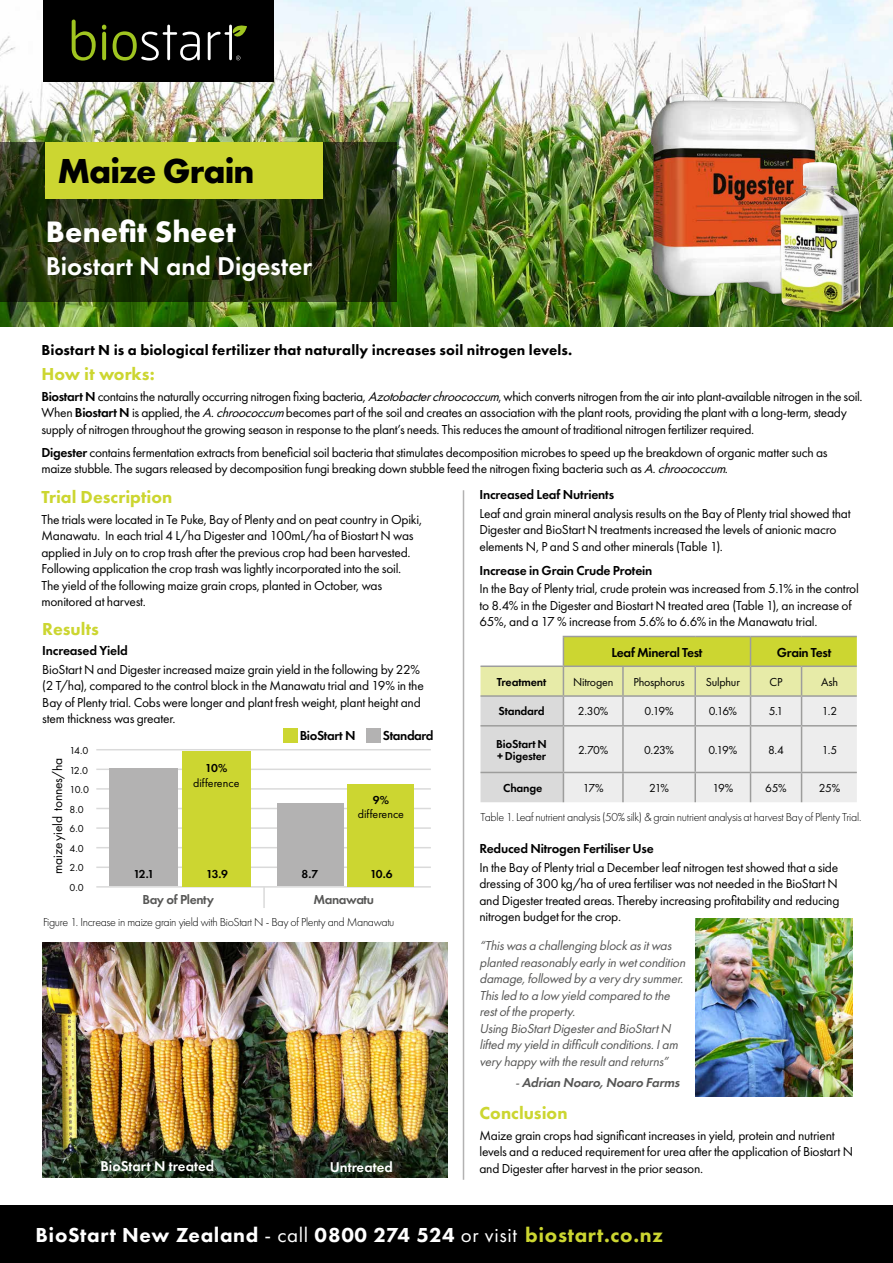
<style>
.page{position:relative;width:893px;height:1263px;background:#fff}
.page>*{position:absolute;margin:0;border:0;box-sizing:border-box;transform-origin:0 0}
.t1{font:700 36px "Futura PT";letter-spacing:-.025em;color:#000}
.t2{font:700 30.75px "Futura PT";letter-spacing:.01em;color:#fff}
.t3{font:600 26.7px "Futura PT";color:#fff}
.t4{font:800 21px "Futura PT";letter-spacing:.03em;color:#fff}
.t5{font:800 18px "Futura PT";color:#ccd631}
.t6{font:800 15px "Futura PT";letter-spacing:.01em;color:#000}
.t7{font:600 14.7px "Futura PT";color:#fff}
.t8{font:13.5px/16.5px "Futura PT";letter-spacing:-.02em;color:#000}
.t9{font:italic 13.5px/16.5px "Futura PT";color:#575756}
.t10{font:600 13.5px "Futura PT";letter-spacing:-.015em;color:#000}
.t11{font:italic 600 13.5px "Futura PT";color:#575756}
.t12{font:600 13.5px "Futura PT";letter-spacing:-.03em;color:#575756}
.t13{font:300 12px "Futura PT";letter-spacing:-.025em;color:#000}
.t14{font:12px "Futura PT";letter-spacing:-.015em;color:#000}
.t15{font:600 12px/12px "Futura PT";letter-spacing:-.015em;color:#000}
.t16{font:10.5px/19.5px "Futura PT";color:#000}
.s1{font-weight:600}
.s2{font-style:italic}
.s3{font-weight:400}
.s4{color:#ccd631}
</style>
<div class="page">
<div style="left:0;top:1205px;width:893px;height:58px;background:#000"></div>
<img style="left:0;top:0;width:893px;height:326px">
<div style="left:44px;top:0;width:230px;height:81px;background:#000"></div>
<svg style="left:72px;top:20px;width:24px;height:41px"></svg>
<svg style="left:102px;top:32px;width:4px;height:28px"></svg>
<svg style="left:113px;top:25px;width:87px;height:36px"></svg>
<svg style="left:102px;top:25px;width:4px;height:5px"></svg>
<svg style="left:208px;top:24px;width:39px;height:36px"></svg>
<svg style="left:0;top:142px;width:397px;height:160px;background:#22330d"></svg>
<div style="left:46px;top:142px;width:277px;height:57px;background:#ccd631"></div>
<img style="left:619px;top:76px;width:207px;height:244px">
<img style="left:774px;top:155px;width:97px;height:171px">
<svg style="left:779px;top:187px;width:46px;height:27px"></svg>
<svg style="left:480px;top:636px;width:377px;height:166px;background:#e1e3c2"></svg>
<hr style="left:801px;top:636px;width:56px;height:1px;background:#9d9d9c">
<hr style="left:563px;top:665px;width:60px;height:2px;background:#9d9d9c">
<hr style="left:623px;top:665px;width:72px;height:2px;background:#9d9d9c">
<hr style="left:695px;top:665px;width:55px;height:2px;background:#9d9d9c">
<hr style="left:750px;top:665px;width:51px;height:2px;background:#9d9d9c">
<hr style="left:801px;top:665px;width:56px;height:2px;background:#9d9d9c">
<img style="left:42px;top:943px;width:406px;height:235px">
<img style="left:695px;top:918px;width:157px;height:179px">
<hr style="left:463px;top:490px;width:1px;height:690px;background:#b3b2b2">
<hr style="left:96px;top:768px;width:335px;height:2px;background:#dadada">
<hr style="left:96px;top:808px;width:335px;height:1px;background:#dadada">
<hr style="left:96px;top:788px;width:335px;height:2px;background:#dadada">
<hr style="left:96px;top:827px;width:335px;height:2px;background:#dadada">
<hr style="left:96px;top:847px;width:335px;height:1px;background:#dadada">
<hr style="left:96px;top:866px;width:335px;height:2px;background:#dadada">
<hr style="left:96px;top:749px;width:335px;height:1px;background:#dadada">
<hr style="left:96px;top:886px;width:335px;height:2px;background:#dadada">
<div style="left:283px;top:728px;width:14px;height:15px;background:#ccd631"></div>
<div style="left:366px;top:728px;width:15px;height:15px;background:#b3b2b2"></div>
<div style="left:109px;top:768px;width:69px;height:118px;background:#b3b2b2"></div>
<div style="left:277px;top:803px;width:67px;height:83px;background:#b3b2b2"></div>
<hr style="left:263px;top:887px;width:2px;height:21px;background:#dadada">
<div style="left:182px;top:751px;width:68px;height:135px;background:#ccd631"></div>
<div style="left:347px;top:784px;width:67px;height:102px;background:#ccd631"></div>
<h1 class="t1" style="left:57px;top:147px;width:199px">Maize Grain</h1>
<h2 class="t2" style="left:46px;top:212px;width:192px">Benefit Sheet</h2>
<h3 class="t3" style="left:46px;top:250px;width:268px">Biostart N and Digester</h3>
<p class="t6" style="left:41px;top:341px;width:532px">Biostart N is a biological fertilizer that naturally increases soil nitrogen levels.</p>
<h3 class="t5" style="left:41px;top:363px;width:115px">How it works:</h3>
<p class="t8" style="left:41px;top:388px;width:823px"><span class="s1">Biostart N</span> contains the naturally occurring nitrogen fixing bacteria, <span class="s2">Azotobacterchroococcum</span>, which converts nitrogen from the air into plant-available nitrogen in the soil.<br>When <span class="s1">Biostart N</span> is applied, the <span class="s2">A.chroococcum</span> becomes part of the soil and creates an association with the plant roots, providing the plant with a long-term, steady supply of nitrogen throughout the growing season in response to the plant’s needs. This reduces the amount of traditional nitrogen fertilizer required.</p>
<p class="t8" style="left:41px;top:444px;width:787px"><span class="s1">Digester</span> contains fermentation extracts from beneficial soil bacteria that stimulates decomposition microbes to speed up the breakdown of organic matter such as maize stubble. The sugars released by decomposition fungi breaking down stubble feed the nitrogen fixing bacteria such as <span class="s2">A.chroococcum</span>.</p>
<p class="t10" style="left:479px;top:486px;width:136px">Increased Leaf Nutrients</p>
<p class="t8" style="left:479px;top:505px;width:373px">Leaf and grain mineral analysis results on the Bay of Plenty trial showed that<br>Digester and BioStart N treatments increased the levels of anionic macro elements N, P and S and other minerals (Table 1).</p>
<p class="t10" style="left:479px;top:561px;width:174px">Increase in Grain Crude Protein</p>
<p class="t8" style="left:479px;top:580px;width:381px">In the Bay of Plenty trial, crude protein was increased from 5.1% in the control to 8.4% in the Digester and Biostart N treated area (Table 1), an increase of<br>65%, and a 17 % increase from 5.6% to 6.6% in the Manawatu trial.</p>
<h3 class="t5" style="left:41px;top:485px;width:132px">Trial Description</h3>
<p class="t8" style="left:41px;top:511px;width:382px">The trials were located in Te Puke, Bay of Plenty and on peat country in Opiki, Manawatu. In each trial 4 L/ha Digester and 100mL/ha of Biostart N was applied in July on to crop trash after the previous crop had been harvested.<br>Following application the crop trash was lightly incorporated into the soil.<br>The yield of the following maize grain crops, planted in October, was monitored at harvest.</p>
<h3 class="t5" style="left:42px;top:617px;width:58px">Results</h3>
<p class="t10" style="left:42px;top:642px;width:87px">Increased Yield</p>
<p class="t8" style="left:42px;top:661px;width:383px">BioStart N and Digester increased maize grain yield in the following by 22% (2 T/ha), compared to the control block in the Manawatu trial and 19% in the Bay of Plenty trial. Cobs were longer and plant fresh weight, plant height and stem thickness was greater.</p>
<p class="t10" style="left:611px;top:643px;width:93px">Leaf Mineral Test</p>
<p class="t10" style="left:777px;top:643px;width:56px">Grain Test</p>
<p class="t15" style="left:497px;top:676px;width:51px">Treatment</p>
<p class="t14" style="left:573px;top:675px;width:42px">Nitrogen</p>
<p class="t14" style="left:633px;top:675px;width:53px">Phosphorus</p>
<p class="t14" style="left:706px;top:675px;width:35px">Sulphur</p>
<p class="t14" style="left:769px;top:675px;width:15px">CP</p>
<p class="t14" style="left:821px;top:675px;width:19px">Ash</p>
<p class="t15" style="left:498px;top:705px;width:48px">Standard</p>
<p class="t14" style="left:578px;top:704px;width:32px">2.30%</p>
<p class="t14" style="left:645px;top:704px;width:30px">0.19%</p>
<p class="t14" style="left:709px;top:704px;width:30px">0.16%</p>
<p class="t14" style="left:769px;top:704px;width:16px">5.1</p>
<p class="t14" style="left:822px;top:704px;width:17px">1.2</p>
<p class="t15" style="left:496px;top:737px;width:52px">BioStart N + Digester</p>
<p class="t14" style="left:578px;top:743px;width:32px">2.70%</p>
<p class="t14" style="left:644px;top:743px;width:32px">0.23%</p>
<p class="t14" style="left:708px;top:743px;width:30px">0.19%</p>
<p class="t14" style="left:768px;top:743px;width:18px">8.4</p>
<p class="t14" style="left:822px;top:743px;width:17px">1.5</p>
<p class="t15" style="left:503px;top:782px;width:40px">Change</p>
<p class="t14" style="left:583px;top:781px;width:22px">17%</p>
<p class="t14" style="left:649px;top:781px;width:21px">21%</p>
<p class="t14" style="left:712px;top:781px;width:22px">19%</p>
<p class="t14" style="left:765px;top:781px;width:23px">65%</p>
<p class="t14" style="left:819px;top:781px;width:23px">25%</p>
<p class="t13" style="left:480px;top:810px;width:382px">Table 1. Leaf nutrient analysis (50% silk) &amp; grain nutrient analysis at harvest Bay of Plenty Trial.</p>
<p class="t10" style="left:300px;top:727px;width:58px">BioStart N</p>
<p class="t10" style="left:383px;top:727px;width:52px">Standard</p>
<p class="t16" style="left:69px;top:741px;width:21px">14.0<br>12.0<br>10.0<br>8.0<br>6.0<br>4.0<br>2.0<br>0.0</p>
<p class="t8" style="left:49px;top:874px;width:117px;rotate:-90deg">maize yield tonnes/ha</p>
<p class="t15" style="left:205px;top:762px;width:24px">10%</p>
<p class="t14" style="left:193px;top:775px;width:48px">difference</p>
<p class="t15" style="left:373px;top:794px;width:18px">9%</p>
<p class="t14" style="left:358px;top:807px;width:48px">difference</p>
<p class="t10" style="left:479px;top:840px;width:176px">Reduced Nitrogen Fertiliser Use</p>
<p class="t8" style="left:479px;top:859px;width:362px;text-align:justify">In the Bay of Plenty trial a December leaf nitrogen test showed that a side dressing of 300 kg/ha of urea fertiliser was not needed in the BioStart N and Digester treated areas. Thereby increasing profitability and reducing nitrogen budget for the crop.</p>
<p class="t9" style="left:479px;top:938px;width:210px">“Thiswasa challenging blockasitwas planted reasonablyearlyinwetcondition damage,followed bya verydrysummer.<br>Thisled to a low yield compared to the restofthe property.<br>Using BioStartDigesterand BioStartN lifted myyield indifficultconditions.Iam veryhappywiththe resultand returns”</p>
<p class="t11" style="left:515px;top:1074px;width:169px"><span class="s3">-</span>Adrian Noaro, Noaro Farms</p>
<h3 class="t5" style="left:479px;top:1102px;width:90px">Conclusion</h3>
<p class="t8" style="left:479px;top:1127px;width:375px">Maize grain crops had significant increases in yield, protein and nutrient levels and a reduced requirement for urea after the application of Biostart N and Digester after harvest in the prior season.</p>
<p class="t15" style="left:370px;top:868px;width:24px">10.6</p>
<p class="t15" style="left:133px;top:868px;width:22px">12.1</p>
<p class="t15" style="left:302px;top:868px;width:18px">8.7</p>
<p class="t12" style="left:142px;top:890px;width:73px">Bay of Plenty</p>
<p class="t12" style="left:313px;top:890px;width:62px">Manawatu</p>
<p class="t15" style="left:206px;top:868px;width:23px">13.9</p>
<p class="t13" style="left:43px;top:915px;width:353px">Figure 1. Increase in maize grain yield with BioStart N - Bay of Plenty and Manawatu</p>
<p class="t7" style="left:101px;top:1157px;width:115px">BioStart N treated</p>
<p class="t7" style="left:330px;top:1158px;width:65px">Untreated</p>
<h3 class="t4" style="left:36px;top:1222px;width:629px">BioStart New Zealand <span class="s3">- call</span> 0800 274 524 <span class="s3">or visit</span> <span class="s4">biostart.co.nz</span></h3>
</div>
